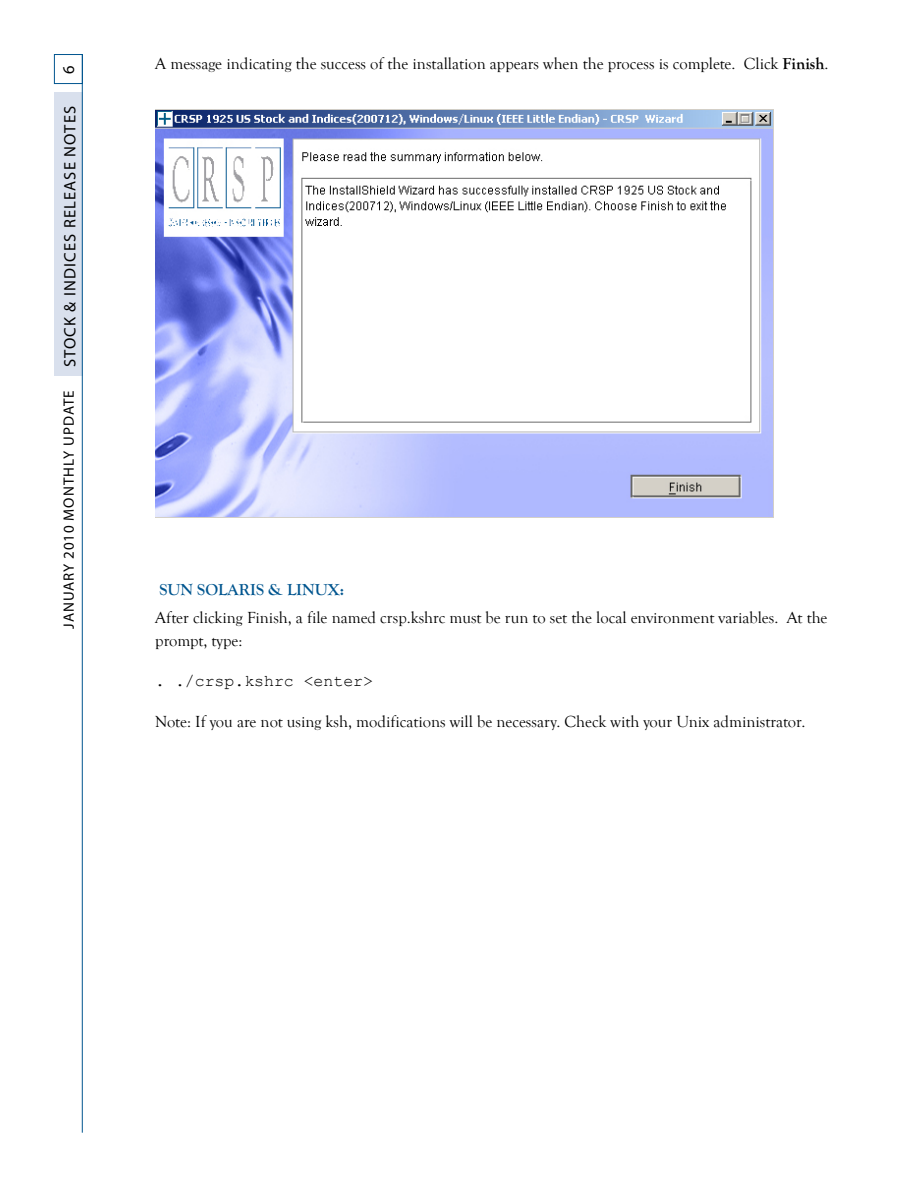
<style>
.page{position:relative;width:918px;height:1188px;background:#fff}
.page>*{position:absolute;margin:0;border:0;box-sizing:border-box;transform-origin:0 0}
.t1{font:16.5px/22.5px "Goudy Old Style T";color:#000}
.t2{font:16.5px "Myriad Pro";letter-spacing:.07em;color:#000}
.t3{font:16.5px "Courier New";color:#000}
.t4{font:700 16.5px "Goudy Old Style T";color:#00558f}
.t5{font:15px "Myriad Pro";letter-spacing:.07em;color:#000}
.s1{font-weight:700}
</style>
<div class="page">
<div style="left:54px;top:92px;width:29px;height:284px;background:#d9e0ed"></div>
<hr style="left:82px;top:54px;width:1px;height:1079px;background:#00558f">
<div style="left:54px;top:54px;width:29px;height:30px;border:1px solid #00558f"></div>
<img style="left:155px;top:109px;width:618px;height:408px">
<p class="t2" style="left:58px;top:74px;width:10px;rotate:-90deg">6</p>
<p class="t1" style="left:155px;top:52px;width:675px">A message indicating the success of the installation appears when the process is complete. Click <span class="s1">FINISH</span>.</p>
<p class="t2" style="left:60px;top:367px;width:261px;rotate:-90deg">Stock &amp; Indices Release Notes</p>
<p class="t5" style="left:60px;top:629px;width:240px;rotate:-90deg">January 2010 Monthly Update</p>
<p class="t4" style="left:159px;top:581px;width:186px">SUN SOLARIS &amp; LINUX:</p>
<p class="t1" style="left:155px;top:607px;width:674px">After clicking Finish, a file named crsp.kshrc must be run to set the local environment variables. At the prompt, type:</p>
<p class="t3" style="left:155px;top:671px;width:219px">. ./crsp.kshrc &lt;enter&gt;</p>
<p class="t1" style="left:155px;top:710px;width:652px">Note: If you are not using ksh, modifications will be necessary. Check with your Unix administrator.</p>
</div>
